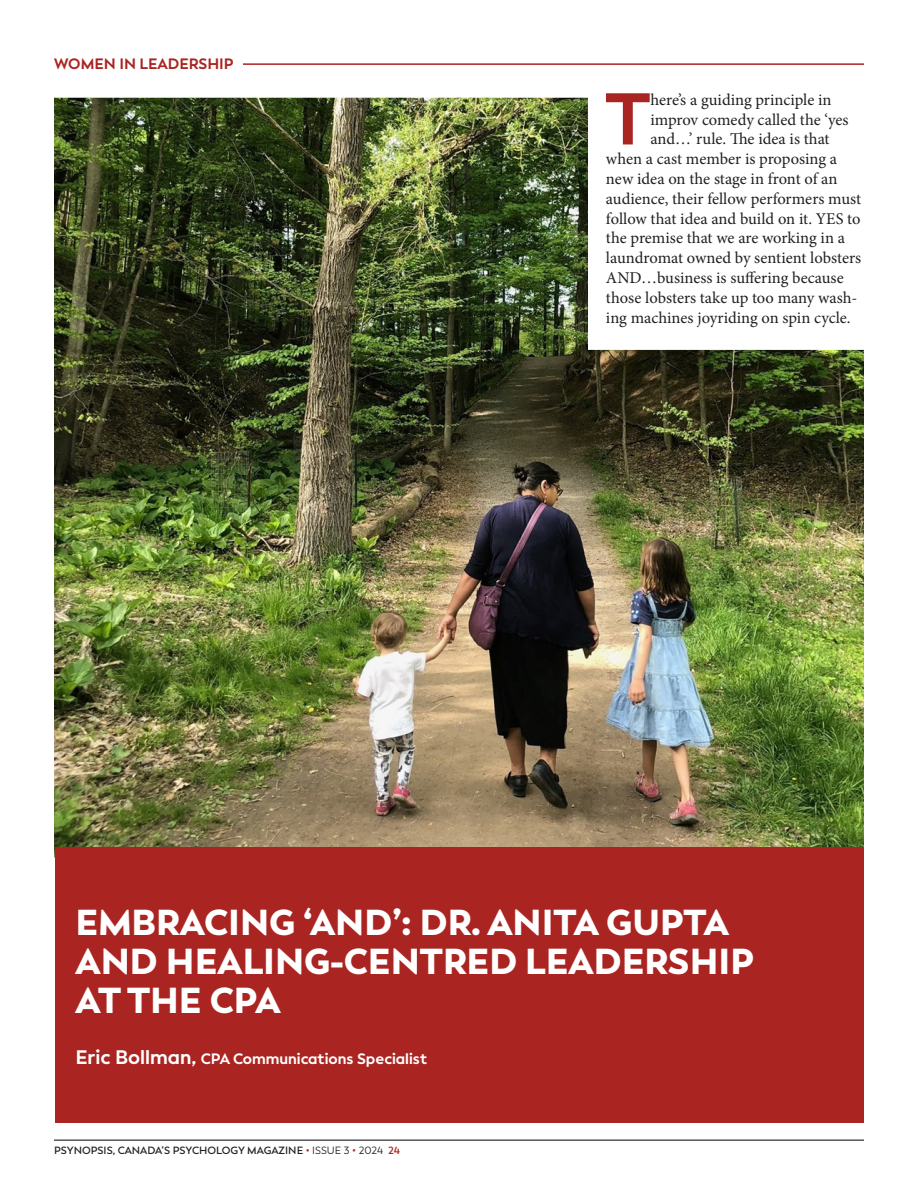
<style>
.page{position:relative;width:918px;height:1188px;background:#fff}
.page>*{position:absolute;margin:0;border:0;box-sizing:border-box;transform-origin:0 0}
.Drop_Cap{font:700 72.9px "Facundo";color:#aa2522}
.H2_Span_2_Column{font:900 36px/39px "Facundo";color:#fff}
.Drop_Cap-2{font:16.5px "Minion Pro";color:#231f20}
.Article_Author{font:700 15px "Facundo";color:#fff}
.t1{font:700 15px "Facundo";color:#aa2522}
.t2{font:600 10.5px "Facundo";color:#231f20}
.s1{font-size:19.5px}
.s2{color:#aa2522}
.s3{font-weight:400}
</style>
<div class="page">
<hr style="left:243px;top:63px;width:621px;height:2px;background:#aa2522">
<hr style="left:54px;top:1140px;width:810px;height:1px;background:#000">
<img style="left:54px;top:98px;width:810px;height:760px">
<div style="left:55px;top:848px;width:809px;height:275px;background:#aa2522"></div>
<p class="t1" style="left:54px;top:54px;width:181px">WOMEN IN LEADERSHIP</p>
<p class="Drop_Cap" style="left:605px;top:74px;width:47px">T</p>
<p class="Drop_Cap-2" style="left:650px;top:89px;width:183px">here’s a guiding principle in</p>
<p class="Drop_Cap-2" style="left:650px;top:108px;width:200px">improv comedy called the ‘yes</p>
<p class="Drop_Cap-2" style="left:650px;top:128px;width:181px">and…’ rule. The idea is that</p>
<p class="Drop_Cap-2" style="left:606px;top:148px;width:233px">when a cast member is proposing a</p>
<p class="Drop_Cap-2" style="left:606px;top:168px;width:233px">new idea on the stage in front of an</p>
<p class="Drop_Cap-2" style="left:606px;top:188px;width:257px">audience, their fellow performers must</p>
<p class="Drop_Cap-2" style="left:606px;top:207px;width:256px">follow that idea and build on it. YES to</p>
<p class="Drop_Cap-2" style="left:606px;top:227px;width:241px">the premise that we are working in a</p>
<p class="Drop_Cap-2" style="left:606px;top:247px;width:257px">laundromat owned by sentient lobsters</p>
<p class="Drop_Cap-2" style="left:606px;top:267px;width:239px">AND…business is suffering because</p>
<p class="Drop_Cap-2" style="left:606px;top:287px;width:253px">those lobsters take up too many wash-</p>
<p class="Drop_Cap-2" style="left:606px;top:306px;width:246px">ing machines joyriding on spin cycle.</p>
<p class="H2_Span_2_Column" style="left:76px;top:904px;width:680px">EMBRACING ‘AND’: DR. ANITA GUPTA<br>AND HEALING-CENTRED LEADERSHIP<br>AT THE CPA</p>
<p class="Article_Author" style="left:76px;top:1049px;width:353px"><span class="s1">Eric Bollman,</span> CPA Communications Specialist</p>
<p class="t2" style="left:54px;top:1144px;width:348px">PSYNOPSIS, CANADA’S PSYCHOLOGY MAGAZINE <span class="s2">•</span> <span class="s3">ISSUE 3</span> <span class="s2">•</span> <span class="s3">2024</span> <span class="s2">24</span></p>
</div>
